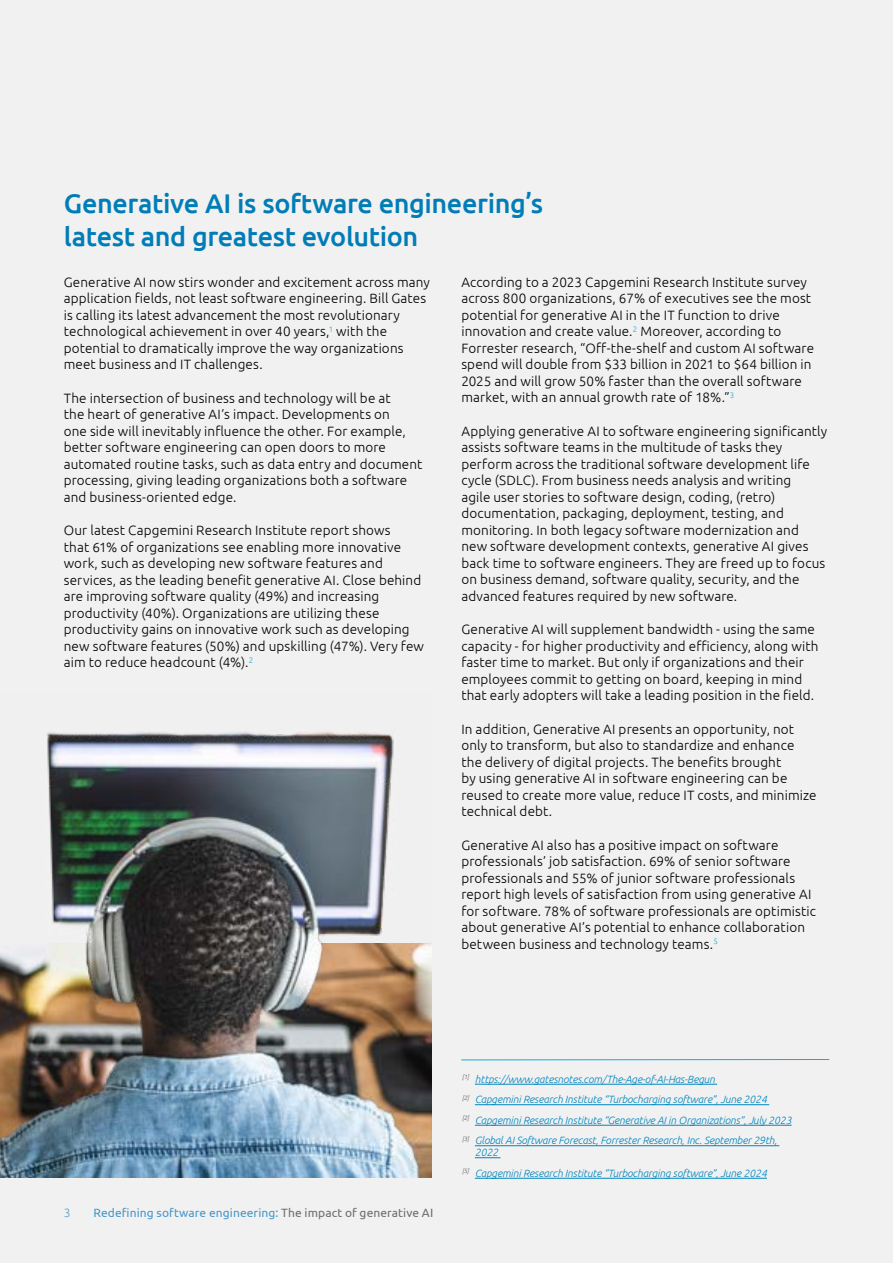
<style>
.page{position:relative;width:893px;height:1263px;background:#f1f1f2}
.page>*{position:absolute;margin:0;border:0;box-sizing:border-box;transform-origin:0 0}
.t1{font:500 27px/33px "Ubuntu";letter-spacing:-.015em;color:#007db7}
.t2{font:300 13.5px/16.5px "Ubuntu";letter-spacing:.01em;color:#000}
.t3{font:12px "Ubuntu";letter-spacing:.01em;color:#4798c7}
.t4{font:300 12px "Ubuntu";color:#569dca}
.t5{font:italic 300 10.5px/20.5px "Ubuntu";letter-spacing:-.01em;color:#0085bc}
.s1{color:#6d6e71}
</style>
<div class="page">
<img style="left:0;top:731px;width:432px;height:447px">
<hr style="left:475px;top:1084px;width:242px;height:1px;background:#0085bc">
<hr style="left:475px;top:1104px;width:294px;height:1px;background:#0085bc">
<hr style="left:475px;top:1125px;width:317px;height:1px;background:#0085bc">
<hr style="left:475px;top:1145px;width:304px;height:1px;background:#0085bc">
<svg style="left:475px;top:1157px;width:25px;height:1px"></svg>
<hr style="left:475px;top:1178px;width:292px;height:1px;background:#0085bc">
<hr style="left:461px;top:1059px;width:368px;height:1px;background:#12abdb">
<h1 class="t1" style="left:64px;top:185px;width:481px">Generative AI is software engineering’s latest and greatest evolution</h1>
<p class="t2" style="left:64px;top:273px;width:368px">Generative AI now stirs wonder and excitement across many application fields, not least software engineering. Bill Gates is calling its latest advancement the most revolutionary technological achievement in over 40 years,<sup>1</sup> with the potential to dramatically improve the way organizations meet business and IT challenges.</p>
<p class="t2" style="left:64px;top:389px;width:360px">The intersection of business and technology will be at<br>the heart of generative AI’s impact. Developments on<br>one side will inevitably influence the other. For example, better software engineering can open doors to more automated routine tasks, such as data entry and document processing, giving leading organizations both a software and business-oriented edge.</p>
<p class="t2" style="left:64px;top:522px;width:362px">Our latest Capgemini Research Institute report shows<br>that 61% of organizations see enabling more innovative work, such as developing new software features and services, as the leading benefit generative AI. Close behind are improving software quality (49%) and increasing productivity (40%). Organizations are utilizing these productivity gains on innovative work such as developing new software features (50%) and upskilling (47%). Very few aim to reduce headcount (4%).<sup>2</sup></p>
<p class="t2" style="left:461px;top:273px;width:354px">According to a 2023 Capgemini Research Institute survey across 800 organizations, 67% of executives see the most potential for generative AI in the IT function to drive innovation and create value.<sup>2</sup> Moreover, according to Forrester research, “Off-the-shelf and custom AI software spend will double from $33 billion in 2021 to $64 billion in 2025 and will grow 50% faster than the overall software market, with an annual growth rate of 18%.”<sup>3</sup></p>
<p class="t2" style="left:461px;top:422px;width:367px">Applying generative AI to software engineering significantly assists software teams in the multitude of tasks they perform across the traditional software development life cycle (SDLC). From business needs analysis and writing<br>agile user stories to software design, coding, (retro) documentation, packaging, deployment, testing, and monitoring. In both legacy software modernization and new software development contexts, generative AI gives back time to software engineers. They are freed up to focus on business demand, software quality, security, and the advanced features required by new software.</p>
<p class="t2" style="left:461px;top:621px;width:359px">Generative AI will supplement bandwidth - using the same capacity - for higher productivity and efficiency, along with faster time to market. But only if organizations and their employees commit to getting on board, keeping in mind that early adopters will take a leading position in the field.</p>
<p class="t2" style="left:461px;top:720px;width:357px">In addition, Generative AI presents an opportunity, not only to transform, but also to standardize and enhance the delivery of digital projects. The benefits brought<br>by using generative AI in software engineering can be reused to create more value, reduce IT costs, and minimize technical debt.</p>
<p class="t2" style="left:461px;top:836px;width:356px">Generative AI also has a positive impact on software professionals’ job satisfaction. 69% of senior software professionals and 55% of junior software professionals report high levels of satisfaction from using generative AI for software. 78% of software professionals are optimistic about generative AI’s potential to enhance collaboration between business and technology teams.<sup>5</sup></p>
<p class="t4" style="left:64px;top:1205px;width:8px">3</p>
<p class="t3" style="left:94px;top:1205px;width:341px">Redefining software engineering: <span class="s1">The impact of generative AI</span></p>
<p class="t5" style="left:462px;top:1069px;width:331px"><sup>[1]</sup> https://www.gatesnotes.com/The-Age-of-AI-Has-Begun<br><sup>[2]</sup> Capgemini Research Institute “Turbocharging software”, June 2024<br><sup>[2]</sup> Capgemini Research Institute “Generative AI in Organizations”, July 2023 <sup>[3]</sup> Global AI Software Forecast, Forrester Research, Inc. September 29th,</p>
<p class="t5" style="left:462px;top:1142px;width:306px;text-indent:13px">2022<br><sup>[5]</sup> Capgemini Research Institute “Turbocharging software”, June 2024</p>
</div>
